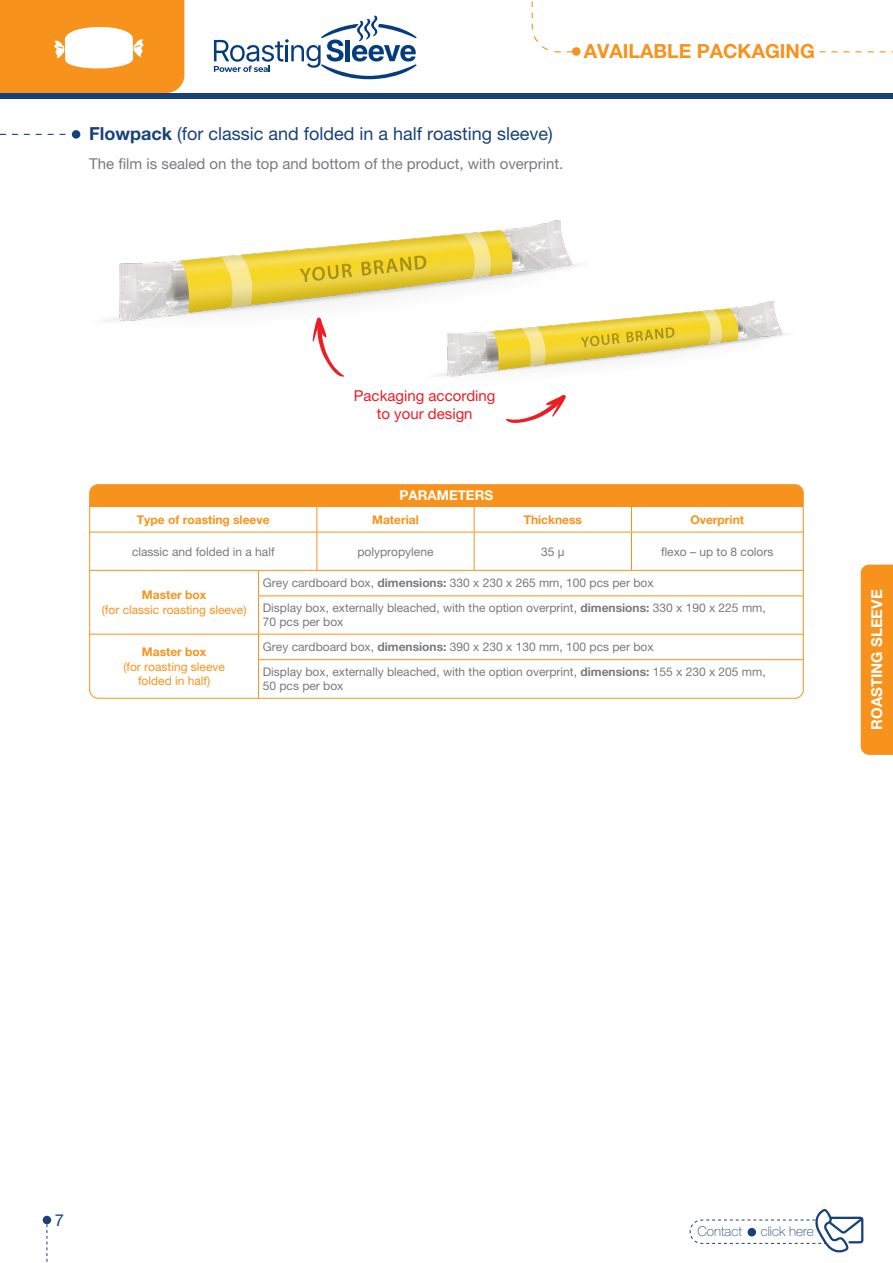
<style>
.page{position:relative;width:893px;height:1263px;background:#fff}
.page>*{position:absolute;margin:0;border:0;box-sizing:border-box;transform-origin:0 0}
.kategoria_2{font:700 19.5px "Helvetica Neue LT Pro";color:#f7931d}
.tytul{font:18px "Helvetica Neue LT Pro";color:#174279}
.t1{font:16.5px "Helvetica Neue LT Pro";color:#174279}
.text{font:15px "Helvetica Neue LT Pro";color:#787a7d}
.tab_row{font:15px "Helvetica Neue LT Pro";color:#ee1d23}
.t2{font:700 15px "Helvetica Neue LT Pro";color:#fff}
.t3{font:100 13.5px "Helvetica Neue LT Pro";color:#174279}
.t4{font:700 13.5px "Helvetica Neue LT Pro";color:#fff}
.t5{font:12px/24.8px "Helvetica Neue LT Pro";color:#787a7d}
.t6{font:12px/14.4px "Helvetica Neue LT Pro";color:#f7931d;text-align:center}
.t7{font:700 12px "Helvetica Neue LT Pro";color:#f7931d}
.s1{font-weight:700}
</style>
<div class="page">
<svg style="left:320px;top:346px;width:24px;height:31px"></svg>
<svg style="left:506px;top:406px;width:55px;height:17px"></svg>
<img style="left:106px;top:220px;width:473px;height:126px">
<img style="left:401px;top:295px;width:165px;height:111px">
<img style="left:435px;top:292px;width:351px;height:102px">
<div style="left:72px;top:130px;width:8px;height:9px;background:#174279;border-radius:50%"></div>
<svg style="left:0;top:134px;width:65px;height:1px"></svg>
<div style="left:90px;top:485px;width:713px;height:22px;background:#f7931d"></div>
<svg style="left:316px;top:507px;width:1px;height:25px"></svg>
<svg style="left:474px;top:507px;width:1px;height:25px"></svg>
<svg style="left:631px;top:507px;width:1px;height:25px"></svg>
<hr style="left:90px;top:532px;width:169px;height:1px;background:#f7931d">
<hr style="left:259px;top:532px;width:58px;height:1px;background:#f7931d">
<hr style="left:317px;top:532px;width:157px;height:1px;background:#f7931d">
<hr style="left:316px;top:532px;width:1px;height:38px;background:#f7931d">
<hr style="left:474px;top:532px;width:157px;height:1px;background:#f7931d">
<hr style="left:474px;top:532px;width:1px;height:38px;background:#f7931d">
<hr style="left:631px;top:532px;width:172px;height:1px;background:#f7931d">
<hr style="left:631px;top:532px;width:1px;height:38px;background:#f7931d">
<hr style="left:90px;top:570px;width:169px;height:1px;background:#f7931d">
<hr style="left:259px;top:570px;width:58px;height:1px;background:#f7931d">
<hr style="left:317px;top:570px;width:157px;height:1px;background:#f7931d">
<hr style="left:474px;top:570px;width:157px;height:1px;background:#f7931d">
<hr style="left:631px;top:570px;width:172px;height:1px;background:#f7931d">
<hr style="left:258px;top:595px;width:59px;height:1px;background:#f7931d">
<hr style="left:317px;top:595px;width:157px;height:1px;background:#f7931d">
<hr style="left:474px;top:595px;width:157px;height:1px;background:#f7931d">
<hr style="left:631px;top:595px;width:172px;height:1px;background:#f7931d">
<svg style="left:258px;top:571px;width:1px;height:24px"></svg>
<hr style="left:258px;top:596px;width:1px;height:38px;background:#f7931d">
<hr style="left:259px;top:634px;width:58px;height:1px;background:#f7931d">
<svg style="left:258px;top:635px;width:1px;height:24px"></svg>
<hr style="left:317px;top:634px;width:157px;height:1px;background:#f7931d">
<hr style="left:474px;top:634px;width:157px;height:1px;background:#f7931d">
<hr style="left:631px;top:634px;width:172px;height:1px;background:#f7931d">
<hr style="left:258px;top:660px;width:1px;height:38px;background:#f7931d">
<hr style="left:258px;top:659px;width:59px;height:1px;background:#f7931d">
<hr style="left:317px;top:659px;width:157px;height:1px;background:#f7931d">
<hr style="left:474px;top:659px;width:157px;height:1px;background:#f7931d">
<hr style="left:631px;top:659px;width:172px;height:1px;background:#f7931d">
<hr style="left:90px;top:634px;width:169px;height:1px;background:#f7931d">
<div style="left:89px;top:484px;width:715px;height:215px;border:1px solid #f7931d;border-radius:9px"></div>
<div style="left:43px;top:1216px;width:8px;height:8px;background:#174279;border-radius:50%"></div>
<svg style="left:47px;top:1224px;width:1px;height:38px"></svg>
<svg style="left:531px;top:1px;width:362px;height:52px"></svg>
<svg style="left:214px;top:15px;width:203px;height:64px"></svg>
<svg style="left:0;top:0;width:184px;height:93px"></svg>
<div style="left:861px;top:565px;width:32px;height:190px;background:#f7931d"></div>
<svg style="left:689px;top:1208px;width:175px;height:45px"></svg>
<div style="left:747px;top:1228px;width:9px;height:8px;background:#174279;border-radius:50%"></div>
<div style="left:0;top:93px;width:893px;height:5px;background:#174279"></div>
<div style="left:580px;top:44px;width:238px;height:37px;background:#fff"></div>
<div style="left:572px;top:47px;width:9px;height:9px;background:#f7931d;border-radius:50%"></div>
<p class="kategoria_2" style="left:584px;top:38px;width:233px">AVAILABLE PACKAGING</p>
<p class="tytul" style="left:89px;top:123px;width:465px"><span class="s1">Flowpack</span> (for classic and folded in a half roasting sleeve)</p>
<p class="text" style="left:89px;top:155px;width:476px">The film is sealed on the top and bottom of the product, with overprint.</p>
<p class="tab_row" style="left:354px;top:387px;width:143px">Packaging according</p>
<p class="tab_row" style="left:377px;top:405px;width:97px">to your design</p>
<p class="t4" style="left:399px;top:487px;width:95px">PARAMETERS</p>
<p class="t7" style="left:137px;top:512px;width:134px">Type of roasting sleeve</p>
<p class="t7" style="left:372px;top:512px;width:48px">Material</p>
<p class="t7" style="left:524px;top:512px;width:60px">Thickness</p>
<p class="t7" style="left:690px;top:512px;width:55px">Overprint</p>
<p class="t5" style="left:132px;top:539px;width:144px">classic and folded in a half</p>
<p class="t5" style="left:357px;top:539px;width:78px">polypropylene</p>
<p class="t5" style="left:541px;top:539px;width:25px">35 μ</p>
<p class="t5" style="left:661px;top:539px;width:114px">flexo – up to 8 colors</p>
<p class="t6" style="left:102px;top:588px;width:146px"><span class="s1">Master box<br></span>(for classic roasting sleeve)</p>
<p class="t5" style="left:263px;top:571px;width:504px">Grey cardboard box, <span class="s1">dimensions:</span> 330 x 230 x 265 mm, 100 pcs per box<br>Display box, externally bleached, with the option overprint, <span class="s1">dimensions:</span> 330 x 190 x 225 mm,</p>
<p class="t5" style="left:263px;top:610px;width:82px">70 pcs per box</p>
<p class="t6" style="left:123px;top:644px;width:103px"><span class="s1">Master box<br></span>(for roasting sleeve folded in half)</p>
<p class="t5" style="left:263px;top:634px;width:504px">Grey cardboard box, <span class="s1">dimensions:</span> 390 x 230 x 130 mm, 100 pcs per box<br>Display box, externally bleached, with the option overprint, <span class="s1">dimensions:</span> 155 x 230 x 205 mm,</p>
<p class="t5" style="left:263px;top:674px;width:82px">50 pcs per box</p>
<p class="t2" style="left:867px;top:730px;width:142px;rotate:-90deg">ROASTING SLEEVE</p>
<h3 class="t1" style="left:55px;top:1210px;width:11px">7</h3>
<p class="t3" style="left:697px;top:1224px;width:46px">Contact</p>
<p class="t3" style="left:761px;top:1224px;width:55px">click here</p>
</div>
